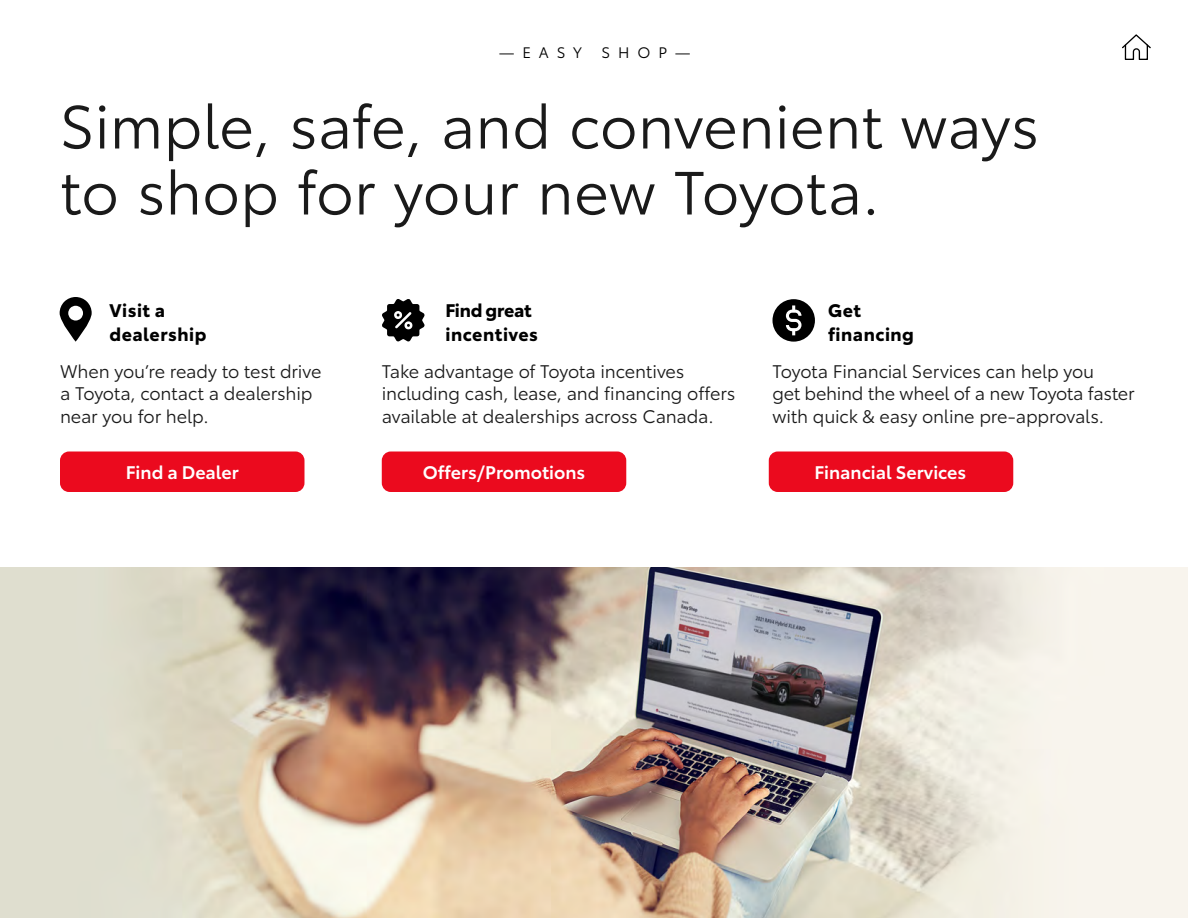
<style>
.page{position:relative;width:1188px;height:918px;background:#fff}
.page>*{position:absolute;margin:0;border:0;box-sizing:border-box;transform-origin:0 0}
.t1{font:60px/66px "Toyota Type";letter-spacing:-.005em;color:#1a1a1a}
.t2{font:18px/22.5px "Toyota Type";letter-spacing:-.015em;color:#1a1a1a}
.t3{font:700 18px/24px "Toyota Type";letter-spacing:.025em;color:#000}
.t4{font:600 18px "Toyota Type";color:#fff}
.t5{font:15px "Toyota Type";letter-spacing:.525em;color:#000}
</style>
<div class="page">
<svg style="left:60px;top:297px;width:32px;height:45px"></svg>
<svg style="left:382px;top:299px;width:43px;height:43px"></svg>
<svg style="left:773px;top:299px;width:42px;height:43px"></svg>
<img style="left:0;top:567px;width:1188px;height:351px">
<svg style="left:1122px;top:34px;width:29px;height:26px"></svg>
<div style="left:60px;top:452px;width:244px;height:40px;background:#eb0a1e;border-radius:9px"></div>
<div style="left:382px;top:452px;width:244px;height:40px;background:#eb0a1e;border-radius:9px"></div>
<div style="left:769px;top:452px;width:244px;height:40px;background:#eb0a1e;border-radius:9px"></div>
<p class="t5" style="left:499px;top:42px;width:85px">—EASY</p>
<p class="t5" style="left:602px;top:42px;width:91px">SHOP—</p>
<h1 class="t1" style="left:60px;top:90px;width:981px">Simple, safe, and convenient ways to shop for your new Toyota.</h1>
<p class="t3" style="left:110px;top:296px;width:98px">Visit a dealership</p>
<p class="t3" style="left:446px;top:296px;width:94px">Find great incentives</p>
<p class="t3" style="left:828px;top:296px;width:87px">Get financing</p>
<p class="t2" style="left:60px;top:359px;width:263px">When you’re ready to test drive a Toyota, contact a dealership near you for help.</p>
<p class="t2" style="left:382px;top:359px;width:355px">Take advantage of Toyota incentives including cash, lease, and financing offers available at dealerships across Canada.</p>
<p class="t2" style="left:773px;top:359px;width:364px">Toyota Financial Services can help you<br>get behind the wheel of a new Toyota faster with quick &amp; easy online pre-approvals.</p>
<p class="t4" style="left:126px;top:458px;width:114px">Find a Dealer</p>
<p class="t4" style="left:423px;top:458px;width:164px">Offers/Promotions</p>
<p class="t4" style="left:814px;top:458px;width:153px">Financial Services</p>
</div>
